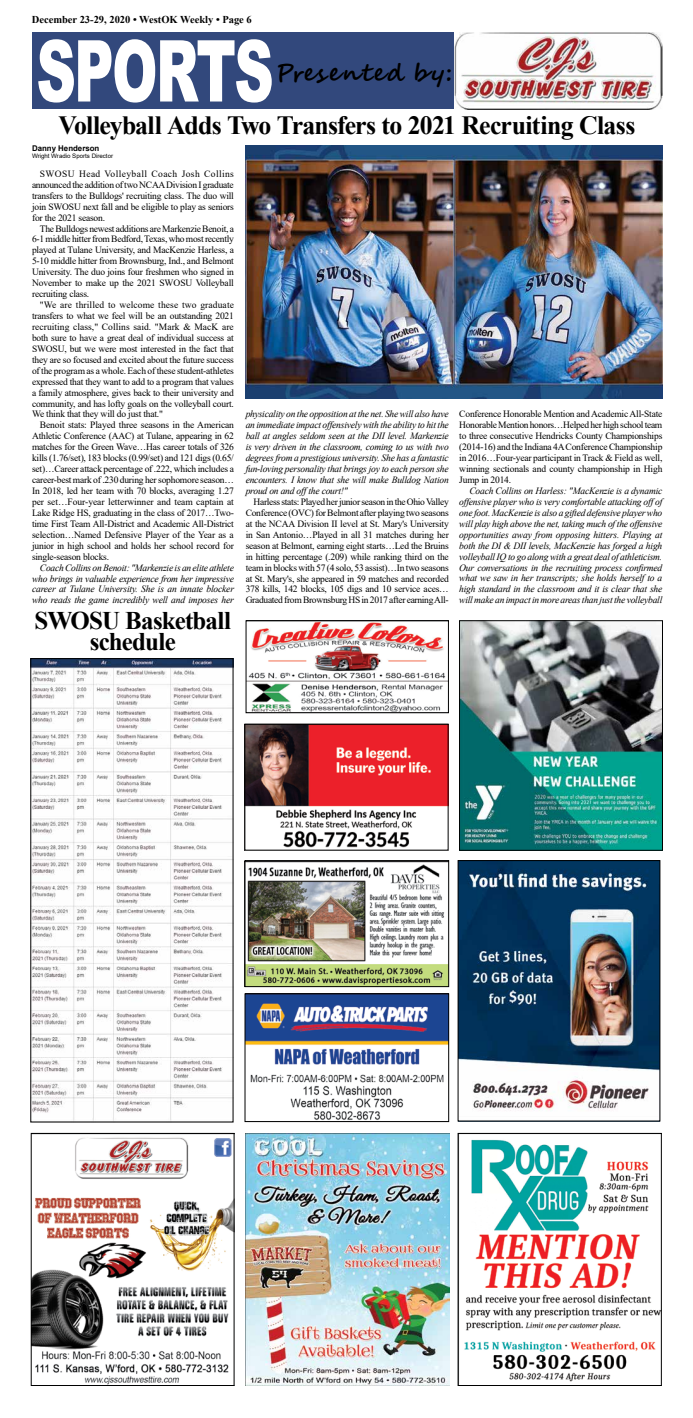
<style>
.page{position:relative;width:693px;height:1418px;background:#fff}
.page>*{position:absolute;margin:0;border:0;box-sizing:border-box;transform-origin:0 0}
.t1{font:900 85.49px "Arial";letter-spacing:-.035em;color:#fff;scale:.64 1}
.t2{font:700 26.25px "Times New Roman";letter-spacing:-.03em;color:#000}
.t3{font:700 25.38px/21px "Times New Roman";letter-spacing:-.03em;color:#000;text-align:center}
.t4{font:700 23.62px "Segoe Script";letter-spacing:.065em;color:#000}
.t5{font:700 10.5px "Times New Roman";color:#000}
.t6{font:9.62px/10.9px "Times New Roman";letter-spacing:-.02em;color:#000;text-align:justify}
.t7{font:italic 9.62px/10.9px "Times New Roman";letter-spacing:-.02em;color:#000;text-align:justify}
.t8{font:700 7.88px "Arial";color:#000}
.t9{font:6.12px "Arial";color:#000}
</style>
<div class="page">
<div style="left:32px;top:32px;width:629px;height:77px;background:#32487c"></div>
<img style="left:460px;top:862px;width:198px;height:249px">
<div style="left:458px;top:860px;width:202px;height:261px;border:1px solid #000"></div>
<img style="left:247px;top:995px;width:200px;height:125px">
<div style="left:245px;top:993px;width:204px;height:129px;border:1px solid #000"></div>
<img style="left:33px;top:1137px;width:200px;height:246px">
<div style="left:31px;top:1133px;width:204px;height:252px;border:1px solid #000"></div>
<img style="left:464px;top:1139px;width:196px;height:243px">
<div style="left:458px;top:1133px;width:204px;height:252px;border:1px solid #000"></div>
<img style="left:247px;top:862px;width:200px;height:123px">
<div style="left:245px;top:860px;width:204px;height:127px;border:1px solid #000"></div>
<img style="left:246px;top:725px;width:201px;height:123px">
<div style="left:244px;top:723px;width:205px;height:127px;border:1px solid #000"></div>
<img style="left:461px;top:622px;width:200px;height:226px">
<div style="left:459px;top:620px;width:204px;height:230px;border:1px solid #000"></div>
<img style="left:454px;top:33px;width:208px;height:76px">
<img style="left:245px;top:1133px;width:204px;height:252px">
<img style="left:246px;top:145px;width:416px;height:254px">
<img style="left:32px;top:660px;width:199px;height:460px">
<img style="left:248px;top:622px;width:199px;height:89px">
<div style="left:246px;top:620px;width:203px;height:93px;border:1px solid #000"></div>
<p class="t5" style="left:32px;top:12px;width:221px">December 23-29, 2020 • WestOK Weekly • Page 6</p>
<h1 class="t1" style="left:36px;top:9px;width:373px">SPORTS</h1>
<h3 class="t4" style="left:276px;top:54px;width:178px">Presented by:</h3>
<h2 class="t2" style="left:58px;top:106px;width:578px">Volleyball Adds Two Transfers to 2021 Recruiting Class</h2>
<p class="t8" style="left:32px;top:143px;width:69px">Danny Henderson</p>
<p class="t9" style="left:32px;top:152px;width:83px">Wright Wradio Sports Director</p>
<p class="t6" style="left:32px;top:168px;width:203px;text-indent:8px">SWOSU Head Volleyball Coach Josh Collins announced the addition of two NCAA Division I graduate transfers to the Bulldogs' recruiting class. The duo will join SWOSU next fall and be eligible to play as seniors for the 2021 season.</p>
<p class="t6" style="left:32px;top:222px;width:203px;text-indent:8px">The Bulldogs newest additions are Markenzie Benoit, a 6-1 middle hitter from Bedford, Texas, who most recently played at Tulane University, and MacKenzie Harless, a 5-10 middle hitter from Brownsburg, Ind., and Belmont University. The duo joins four freshmen who signed in November to make up the 2021 SWOSU Volleyball recruiting class.</p>
<p class="t6" style="left:32px;top:299px;width:203px;text-indent:8px">"We are thrilled to welcome these two graduate transfers to what we feel will be an outstanding 2021 recruiting class," Collins said. "Mark &amp; MacK are both sure to have a great deal of individual success at SWOSU, but we were most interested in the fact that they are so focused and excited about the future success of the program as a whole. Each of these student-athletes expressed that they want to add to a program that values a family atmosphere, gives back to their university and community, and has lofty goals on the volleyball court.<br>We think that they will do just that."</p>
<p class="t6" style="left:32px;top:419px;width:204px;text-indent:8px">Benoit stats: Played three seasons in the American Athletic Conference (AAC) at Tulane, appearing in 62 matches for the Green Wave…Has career totals of 326 kills (1.76/set), 183 blocks (0.99/set) and 121 digs (0.65/ set)…Career attack percentage of .222, which includes a career-best mark of .230 during her sophomore season… In 2018, led her team with 70 blocks, averaging 1.27 per set…Four-year letterwinner and team captain at Lake Ridge HS, graduating in the class of 2017…Two&shy;time First Team All-District and Academic All-District selection…Named Defensive Player of the Year as a junior in high school and holds her school record for single-season blocks.</p>
<p class="t7" style="left:32px;top:561px;width:204px;text-indent:8px">Coach Collins on Benoit: "Markenzie is an elite athlete who brings in valuable experience from her impressive career at Tulane University. She is an innate blocker who reads the game incredibly well and imposes her</p>
<p class="t6" style="left:459px;top:408px;width:205px">Conference Honorable Mention and Academic All-State Honorable Mention honors…Helped her high school team to three consecutive Hendricks County Championships (2014-16) and the Indiana 4A Conference Championship in 2016…Four-year participant in Track &amp; Field as well, winning sectionals and county championship in High Jump in 2014.</p>
<p class="t7" style="left:459px;top:485px;width:205px;text-indent:10px">Coach Collins on Harless: "MacKenzie is a dynamic offensive player who is very comfortable attacking offof one foot. MacKenzie is also a gifted defensive player who will play high above the net, taking much of the offensive opportunities away from opposing hitters. Playing at both the DI &amp; DII levels, MacKenzie has forged a high volleyball IQ to go along with a great deal of athleticism.<br>Our conversations in the recruiting process confirmed what we saw in her transcripts; she holds herself to a high standard in the classroom and it is clear that she will make an impact in more areas than just the volleyball</p>
<p class="t7" style="left:246px;top:408px;width:205px">physicality on the opposition at the net. She will also have an immediate impact offensively with the ability to hit the ball at angles seldom seen at the DII level. Markenzie is very driven in the classroom, coming to us with two degrees from a prestigious university. She has a fantastic fun-loving personality that brings joy to each person she encounters. I know that she will make Bulldog Nation proud on and offthe court!"</p>
<p class="t6" style="left:246px;top:496px;width:205px;text-indent:8px">Harless stats: Played her junior season in the Ohio Valley Conference (OVC) for Belmont after playing two seasons at the NCAA Division II level at St. Mary's University in San Antonio…Played in all 31 matches during her season at Belmont, earning eight starts…Led the Bruins in hitting percentage (.209) while ranking third on the team in blocks with 57 (4 solo, 53 assist)…In two seasons at St. Mary's, she appeared in 59 matches and recorded 378 kills, 142 blocks, 105 digs and 10 service aces… Graduated from Brownsburg HS in 2017 after earning All-</p>
<h3 class="t3" style="left:34px;top:609px;width:198px">SWOSU Basketball schedule</h3>
</div>
